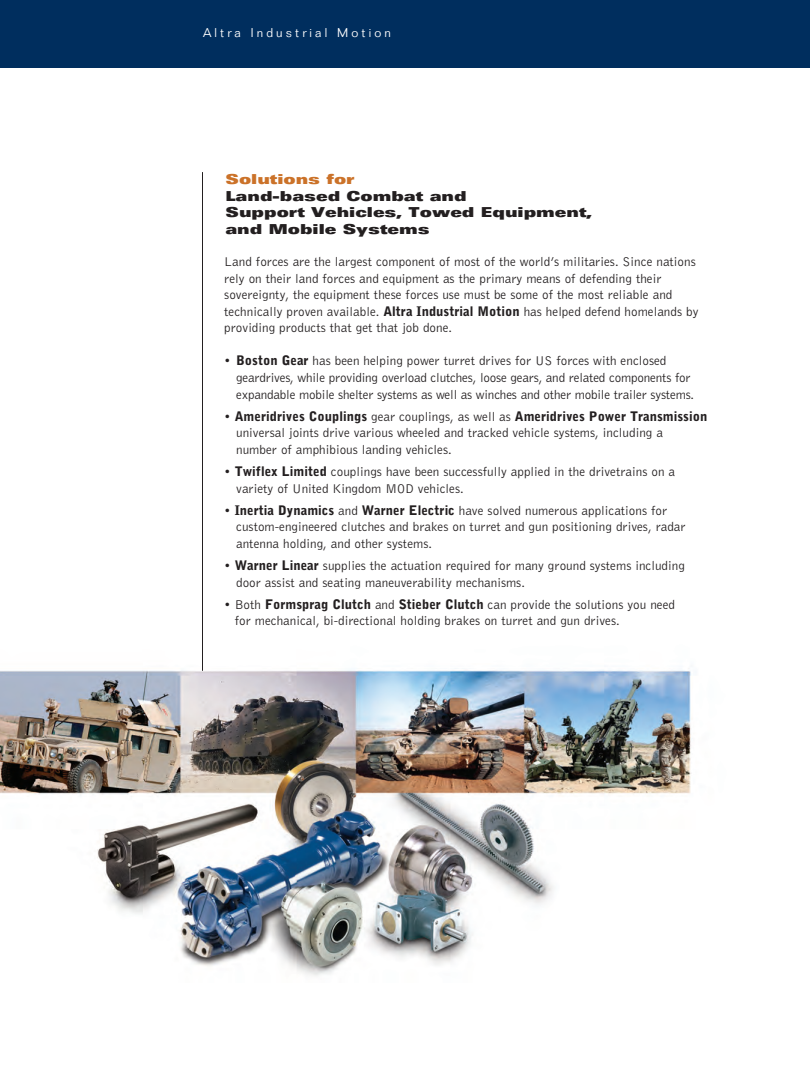
<style>
.page{position:relative;width:810px;height:1080px;background:#fff}
.page>*{position:absolute;margin:0;border:0;box-sizing:border-box;transform-origin:0 0}
.t1{font:13.75px/16.5px "Univers LT Std X Black Ex";color:#231f20}
.t2{font:13.75px "Univers LT Std X Black Ex";color:#cb7229}
.t3{font:300 13.12px/16.6px "Bell Gothic Std";color:#231f20}
.t4{font:300 12.5px "Folio Std";letter-spacing:.25em;color:#fff}
.s1{font-weight:900}
</style>
<div class="page">
<img style="left:0;top:670px;width:691px;height:306px">
<hr style="left:202px;top:172px;width:1px;height:499px;background:#231f20">
<div style="left:0;top:0;width:810px;height:68px;background:#002e5e"></div>
<p class="t4" style="left:203px;top:25px;width:189px">Altra Industrial Motion</p>
<p class="t2" style="left:225px;top:171px;width:131px">Solutions for</p>
<p class="t1" style="left:225px;top:187px;width:368px">Land-based Combat and<br>Support Vehicles, Towed Equipment, and Mobile Systems</p>
<p class="t3" style="left:224px;top:254px;width:476px">Land forces are the largest component of most of the world’s militaries. Since nations rely on their land forces and equipment as the primary means of defending their sovereignty, the equipment these forces use must be some of the most reliable and technically proven available. <span class="s1">Altra Industrial Motion</span> has helped defend homelands by providing products that get that job done.</p>
<p class="t3" style="left:236px;top:353px;width:460px;text-indent:-12px">• <span class="s1">Boston Gear</span> has been helping power turret drives for US forces with enclosed geardrives, while providing overload clutches, loose gears, and related components for expandable mobile shelter systems as well as winches and other mobile trailer systems.</p>
<p class="t3" style="left:236px;top:408px;width:473px;text-indent:-12px">• <span class="s1">Ameridrives Couplings</span> gear couplings, as well as <span class="s1">Ameridrives Power Transmission </span>universal joints drive various wheeled and tracked vehicle systems, including a<br>number of amphibious landing vehicles.</p>
<p class="t3" style="left:236px;top:464px;width:440px;text-indent:-12px">• <span class="s1">Twiflex Limited</span> couplings have been successfully applied in the drivetrains on a variety of United Kingdom MOD vehicles.</p>
<p class="t3" style="left:236px;top:502px;width:451px;text-indent:-12px">• <span class="s1">Inertia Dynamics</span> and <span class="s1">Warner Electric</span> have solved numerous applications for custom-engineered clutches and brakes on turret and gun positioning drives, radar antenna holding, and other systems.</p>
<p class="t3" style="left:236px;top:558px;width:450px;text-indent:-12px">• <span class="s1">Warner Linear</span> supplies the actuation required for many ground systems including door assist and seating maneuverability mechanisms.</p>
<p class="t3" style="left:235px;top:597px;width:442px;text-indent:-11px">• Both <span class="s1">Formsprag Clutch</span> and <span class="s1">Stieber Clutch</span> can provide the solutions you need for mechanical, bi-directional holding brakes on turret and gun drives.</p>
</div>
